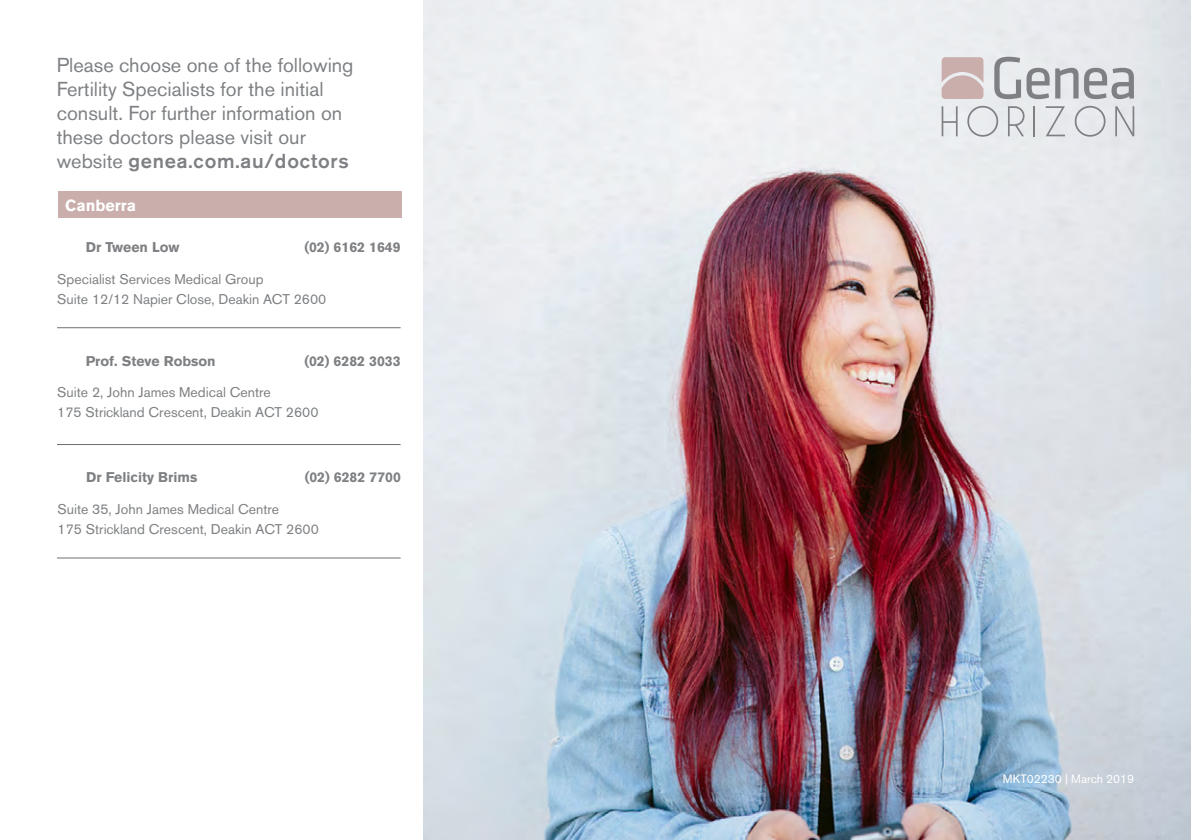
<style>
.page{position:relative;width:1191px;height:840px;background:#fff}
.page>*{position:absolute;margin:0;border:0;box-sizing:border-box;transform-origin:0 0}
.t1{font:20px/24px "Akzidenz Grotesk BE";color:#7e8083}
.t2{font:700 16px "Akzidenz Grotesk BE";color:#fff}
.t3{font:14px/20px "Akzidenz Grotesk BE";color:#7e8083}
.t4{font:700 14px "Akzidenz Grotesk BE";color:#7e8083}
.t5{font:12px "Akzidenz Grotesk BE";color:#fff}
.s1{font-weight:500}
</style>
<div class="page">
<img style="left:424px;top:0;width:767px;height:839px">
<div style="left:58px;top:191px;width:343px;height:27px;background:#c9aeab"></div>
<svg style="left:994px;top:57px;width:140px;height:42px;background:#c3c5c8"></svg>
<svg style="left:941px;top:57px;width:42px;height:42px;background:#ccb5b3"></svg>
<svg style="left:941px;top:106px;width:16px;height:30px"></svg>
<svg style="left:967px;top:106px;width:31px;height:31px"></svg>
<svg style="left:1008px;top:106px;width:16px;height:30px"></svg>
<hr style="left:1033px;top:106px;width:2px;height:30px;background:#7e8083">
<svg style="left:1045px;top:106px;width:20px;height:30px"></svg>
<svg style="left:1074px;top:106px;width:31px;height:31px"></svg>
<svg style="left:1115px;top:106px;width:19px;height:30px"></svg>
<hr style="left:57px;top:327px;width:344px;height:1px;background:#6f7171">
<hr style="left:57px;top:444px;width:344px;height:1px;background:#6f7171">
<hr style="left:57px;top:557px;width:344px;height:1px;background:#6f7171">
<h1 class="t1" style="left:57px;top:53px;width:298px">Please choose one of the following Fertility Specialists for the initial consult. For further information on these doctors please visit our website <span class="s1">genea.com.au/doctors</span></h1>
<p class="t2" style="left:65px;top:196px;width:72px">Canberra</p>
<p class="t4" style="left:304px;top:239px;width:98px">(02) 6162 1649</p>
<p class="t4" style="left:86px;top:239px;width:95px">Dr Tween Low</p>
<p class="t3" style="left:57px;top:268px;width:271px">Specialist Services Medical Group<br>Suite 12/12 Napier Close, Deakin ACT 2600</p>
<p class="t4" style="left:304px;top:352px;width:98px">(02) 6282 3033</p>
<p class="t4" style="left:86px;top:352px;width:131px">Prof. Steve Robson</p>
<p class="t3" style="left:57px;top:382px;width:263px">Suite 2, John James Medical Centre<br>175 Strickland Crescent, Deakin ACT 2600</p>
<p class="t4" style="left:305px;top:469px;width:98px">(02) 6282 7700</p>
<p class="t4" style="left:86px;top:469px;width:113px">Dr Felicity Brims</p>
<p class="t3" style="left:58px;top:498px;width:263px">Suite 35, John James Medical Centre<br>175 Strickland Crescent, Deakin ACT 2600</p>
<p class="t5" style="left:1002px;top:771px;width:133px">MKT02230 | March 2019</p>
</div>
